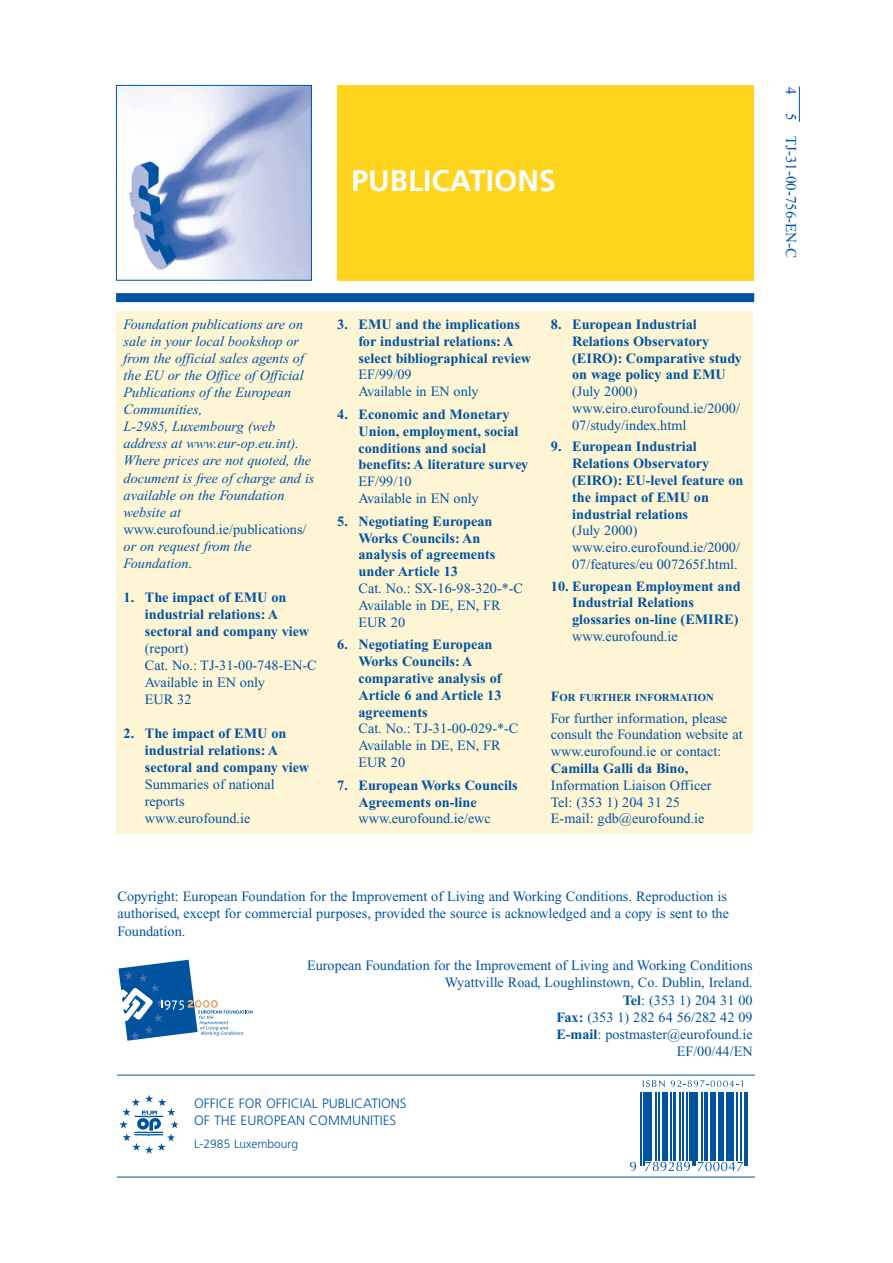
<style>
.page{position:relative;width:893px;height:1263px;background:#fff}
.page>*{position:absolute;margin:0;border:0;box-sizing:border-box;transform-origin:0 0}
.t1{font:700 30px "Frutiger";color:#fff}
.t2{font:15px "Times New Roman";color:#0153a0}
.t3{font:14.25px/16.8px "Times New Roman";color:#0153a0}
.t4{font:700 14.25px/16.8px "Times New Roman";color:#0153a0}
.t5{font:italic 14.25px/17.1px "Times New Roman";color:#0153a0}
.t6{font:300 13.5px/16.2px "Frutiger";color:#0153a0}
.t7{font:300 12px "Frutiger";color:#0153a0}
.t8{font:700 10.65px "Times New Roman";color:#0153a0}
.s1{font-style:normal}
.s2{font-size:14.25px}
.s3{font-weight:700}
</style>
<div class="page">
<hr style="left:799px;top:87px;width:1px;height:35px;background:#0153a0">
<div style="left:337px;top:85px;width:417px;height:196px;background:#fed41d"></div>
<div style="left:116px;top:293px;width:638px;height:9px;background:#0153a0"></div>
<svg style="left:118px;top:960px;width:134px;height:81px"></svg>
<img style="left:118px;top:87px;width:192px;height:192px">
<div style="left:116px;top:85px;width:196px;height:196px;border:1px solid #0153a0"></div>
<hr style="left:117px;top:1177px;width:638px;height:1px;background:#0153a0">
<hr style="left:117px;top:1075px;width:638px;height:1px;background:#0153a0">
<img style="left:119px;top:1094px;width:59px;height:60px">
<svg style="left:630px;top:1162px;width:6px;height:9px"></svg>
<hr style="left:640px;top:1092px;width:1px;height:74px;background:#0153a0">
<hr style="left:643px;top:1092px;width:1px;height:74px;background:#0153a0">
<hr style="left:645px;top:1092px;width:3px;height:68px;background:#0153a0">
<hr style="left:649px;top:1092px;width:3px;height:68px;background:#0153a0">
<hr style="left:655px;top:1092px;width:1px;height:68px;background:#0153a0">
<hr style="left:658px;top:1092px;width:1px;height:68px;background:#0153a0">
<hr style="left:662px;top:1092px;width:1px;height:68px;background:#0153a0">
<hr style="left:664px;top:1092px;width:3px;height:68px;background:#0153a0">
<hr style="left:670px;top:1092px;width:1px;height:68px;background:#0153a0">
<hr style="left:673px;top:1092px;width:2px;height:68px;background:#0153a0">
<hr style="left:679px;top:1092px;width:1px;height:68px;background:#0153a0">
<hr style="left:682px;top:1092px;width:1px;height:68px;background:#0153a0">
<svg style="left:645px;top:1162px;width:45px;height:9px"></svg>
<hr style="left:686px;top:1092px;width:2px;height:68px;background:#0153a0">
<hr style="left:689px;top:1092px;width:2px;height:68px;background:#0153a0">
<hr style="left:692px;top:1092px;width:1px;height:74px;background:#0153a0">
<hr style="left:694px;top:1092px;width:1px;height:74px;background:#0153a0">
<hr style="left:696px;top:1092px;width:2px;height:68px;background:#0153a0">
<hr style="left:701px;top:1092px;width:1px;height:68px;background:#0153a0">
<hr style="left:704px;top:1092px;width:4px;height:68px;background:#0153a0">
<hr style="left:710px;top:1092px;width:1px;height:68px;background:#0153a0">
<hr style="left:712px;top:1092px;width:4px;height:68px;background:#0153a0">
<hr style="left:718px;top:1092px;width:1px;height:68px;background:#0153a0">
<hr style="left:720px;top:1092px;width:3px;height:68px;background:#0153a0">
<hr style="left:726px;top:1092px;width:1px;height:68px;background:#0153a0">
<hr style="left:728px;top:1092px;width:1px;height:68px;background:#0153a0">
<hr style="left:730px;top:1092px;width:4px;height:68px;background:#0153a0">
<svg style="left:698px;top:1162px;width:45px;height:9px"></svg>
<hr style="left:736px;top:1092px;width:1px;height:68px;background:#0153a0">
<hr style="left:740px;top:1092px;width:1px;height:68px;background:#0153a0">
<hr style="left:744px;top:1092px;width:1px;height:74px;background:#0153a0">
<hr style="left:746px;top:1092px;width:1px;height:74px;background:#0153a0">
<svg style="left:642px;top:1080px;width:22px;height:7px"></svg>
<svg style="left:670px;top:1080px;width:72px;height:7px"></svg>
<div style="left:116px;top:312px;width:637px;height:522px;background:#fef5d5"></div>
<h1 class="t1" style="left:351px;top:168px;width:206px">PUBLICATIONS</h1>
<p class="t5" style="left:124px;top:317px;width:192px">Foundation publications are on sale in your local bookshop or from the official sales agents of the EU or the Office of Official<br>Publications of the European<br>Communities,<br>L-2985, Luxembourg (web address at www.eur-op.eu.int).<br>Where prices are not quoted, the document is free of charge and is available on the Foundation website at</p>
<p class="t3" style="left:124px;top:522px;width:184px">www.eurofound.ie/publications/</p>
<p class="t5" style="left:124px;top:539px;width:129px">or on request from the<br>Foundation<span class="s1">.</span></p>
<p class="t4" style="left:145px;top:590px;width:166px;text-indent:-21px">1. The impact of EMU on industrial relations: A sectoral and company view</p>
<p class="t3" style="left:145px;top:641px;width:173px">(report)<br>Cat. No.: TJ-31-00-748-EN-C<br>Available in EN only<br>EUR 32</p>
<p class="t4" style="left:145px;top:726px;width:166px;text-indent:-21px">2. The impact of EMU on industrial relations: A sectoral and company view</p>
<p class="t3" style="left:145px;top:777px;width:131px">Summaries of national reports www.eurofound.ie</p>
<p class="t4" style="left:358px;top:317px;width:174px;text-indent:-21px">3. EMU and the implications for industrial relations: A select bibliographical review</p>
<p class="t3" style="left:358px;top:368px;width:122px">EF/99/09<br>Available in EN only</p>
<p class="t4" style="left:358px;top:407px;width:171px;text-indent:-21px">4. Economic and Monetary<br>Union, employment, social conditions and social benefits: A literature survey</p>
<p class="t3" style="left:358px;top:474px;width:122px">EF/99/10<br>Available in EN only</p>
<p class="t4" style="left:358px;top:514px;width:138px;text-indent:-21px">5. Negotiating European<br>Works Councils: An analysis of agreements under Article 13</p>
<p class="t3" style="left:358px;top:581px;width:166px">Cat. No.: SX-16-98-320-*-C<br>Available in DE, EN, FR<br>EUR 20</p>
<p class="t4" style="left:358px;top:638px;width:144px;text-indent:-21px">6. Negotiating European<br>Works Councils: A comparative analysis of<br>Article 6 and Article 13 agreements</p>
<p class="t3" style="left:358px;top:722px;width:161px">Cat. No.: TJ-31-00-029-*-C<br>Available in DE, EN, FR<br>EUR 20</p>
<p class="t4" style="left:358px;top:778px;width:161px;text-indent:-21px">7. European Works Councils<br>Agreements on-line</p>
<p class="t3" style="left:358px;top:812px;width:134px">www.eurofound.ie/ewc</p>
<p class="t4" style="left:572px;top:317px;width:171px;text-indent:-21px">8. European Industrial<br>Relations Observatory (EIRO): Comparative study on wage policy and EMU</p>
<p class="t3" style="left:572px;top:384px;width:169px">(July 2000) www.eiro.eurofound.ie/2000/<br>07/study/index.html</p>
<p class="t4" style="left:572px;top:440px;width:173px;text-indent:-21px">9. European Industrial<br>Relations Observatory (EIRO): EU-level feature on the impact of EMU on industrial relations</p>
<p class="t3" style="left:572px;top:524px;width:169px">(July 2000) www.eiro.eurofound.ie/2000/<br>07/features/eu 007265f.html.</p>
<p class="t4" style="left:572px;top:579px;width:170px;text-indent:-21px">10. European Employment and<br>Industrial Relations glossaries on-line (EMIRE)</p>
<p class="t3" style="left:572px;top:629px;width:107px">www.eurofound.ie</p>
<p class="t8" style="left:551px;top:694px;width:164px"><span class="s2">F</span>OR FURTHER INFORMATION</p>
<p class="t3" style="left:551px;top:711px;width:193px">For further information, please consult the Foundation website at www.eurofound.ie or contact:</p>
<p class="t4" style="left:551px;top:761px;width:139px">Camilla Galli da Bino,</p>
<p class="t3" style="left:551px;top:778px;width:162px">Information Liaison Officer<br>Tel: (353 1) 204 31 25<br>E-mail: gdb@eurofound.ie</p>
<p class="t3" style="left:118px;top:889px;width:613px;line-height:17.2px">Copyright: European Foundation for the Improvement of Living and Working Conditions. Reproduction is authorised, except for commercial purposes, provided the source is acknowledged and a copy is sent to the<br>Foundation.</p>
<p class="t3" style="left:307px;top:958px;width:447px;line-height:17.2px;text-align:right">European Foundation for the Improvement of Living and Working Conditions Wyattville Road, Loughlinstown, Co. Dublin, Ireland.<br><span class="s3">Tel</span>: (353 1) 204 31 00<br><span class="s3">Fax:</span> (353 1) 282 64 56/282 42 09<br><span class="s3">E-mail</span>: postmaster@eurofound.ie<br>EF/00/44/EN</p>
<p class="t6" style="left:194px;top:1097px;width:214px">OFFICE FOR OFFICIAL PUBLICATIONS<br>OF THE EUROPEAN COMMUNITIES</p>
<p class="t7" style="left:194px;top:1139px;width:105px">L-2985 Luxembourg</p>
<p class="t2" style="left:796px;top:87px;width:9px;rotate:90deg">4</p>
<p class="t2" style="left:796px;top:113px;width:146px;rotate:90deg">5 TJ-31-00-756-EN-C</p>
</div>
